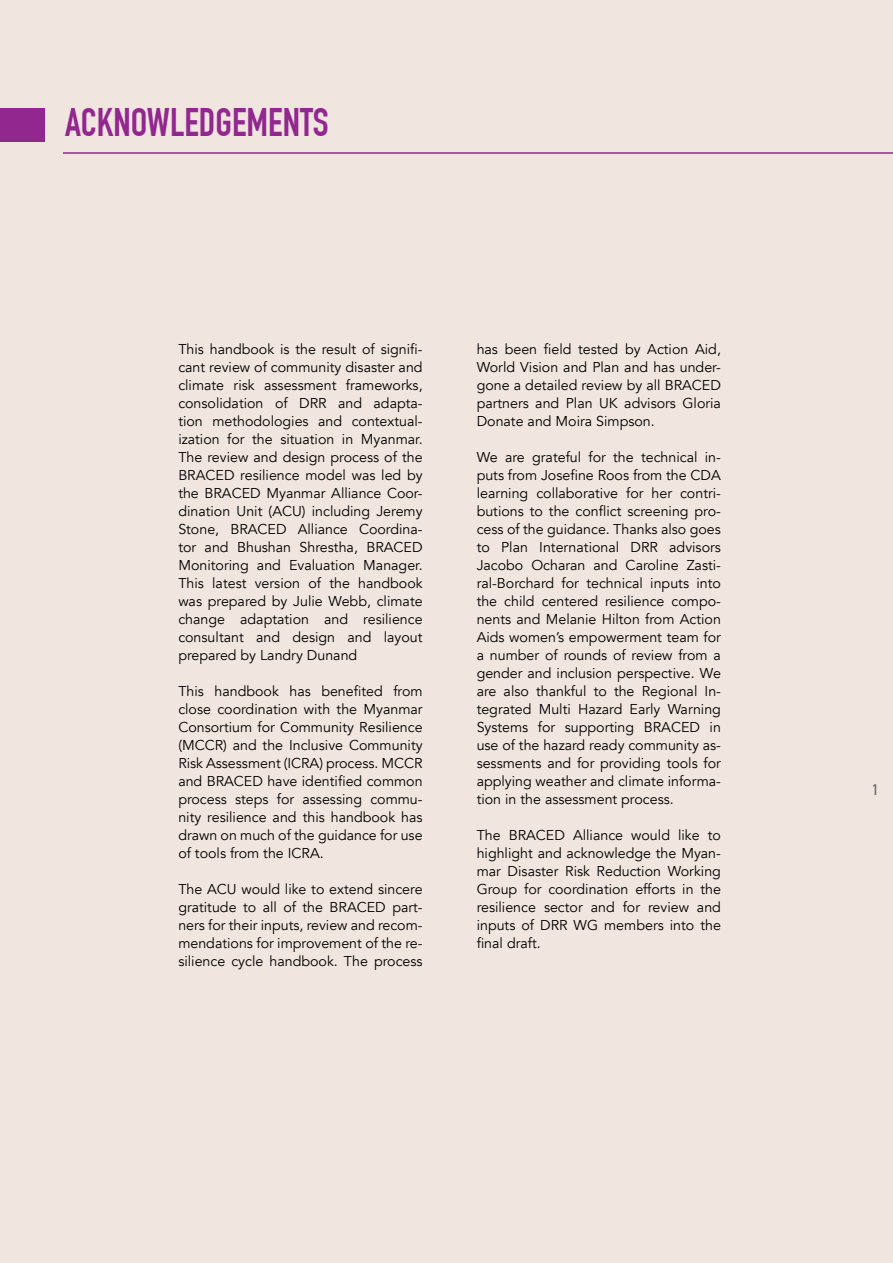
<style>
.page{position:relative;width:893px;height:1263px;background:#f1e5df}
.page>*{position:absolute;margin:0;border:0;box-sizing:border-box;transform-origin:0 0}
.t1{font:700 39px "DIN Condensed";color:#92278f}
.t2{font:700 15px "DIN Condensed";color:#6d6e71}
.t3{font:14.25px/18px "Avenir";color:#000;text-align:justify}
</style>
<div class="page">
<div style="left:0;top:108px;width:45px;height:34px;background:#92278f"></div>
<hr style="left:63px;top:152px;width:830px;height:2px;background:#92278f">
<h1 class="t1" style="left:65px;top:99px;width:265px">ACKNOWLEDGEMENTS</h1>
<p class="t3" style="left:178px;top:340px;width:246px">This handbook is the result of signifi&shy;cant review of community disaster and climate risk assessment frameworks, consolidation of DRR and adapta&shy;tion methodologies and contextual&shy;ization for the situation in Myanmar.<br>The review and design process of the BRACED resilience model was led by the BRACED Myanmar Alliance Coor&shy;dination Unit (ACU) including Jeremy Stone, BRACED Alliance Coordina&shy;tor and Bhushan Shrestha, BRACED Monitoring and Evaluation Manager.<br>This latest version of the handbook was prepared by Julie Webb, climate change adaptation and resilience consultant and design and layout prepared by Landry Dunand</p>
<p class="t3" style="left:178px;top:682px;width:246px">This handbook has benefited from close coordination with the Myanmar Consortium for Community Resilience (MCCR) and the Inclusive Community Risk Assessment (ICRA) process. MCCR and BRACED have identified common process steps for assessing commu&shy;nity resilience and this handbook has drawn on much of the guidance for use of tools from the ICRA.</p>
<p class="t3" style="left:178px;top:880px;width:246px">The ACU would like to extend sincere gratitude to all of the BRACED part&shy;ners for their inputs, review and recom&shy;mendations for improvement of the re&shy;silience cycle handbook. The process</p>
<p class="t3" style="left:477px;top:340px;width:246px">has been field tested by Action Aid, World Vision and Plan and has under&shy;gone a detailed review by all BRACED partners and Plan UK advisors Gloria Donate and Moira Simpson.</p>
<p class="t3" style="left:477px;top:448px;width:246px">We are grateful for the technical in&shy;puts from Josefine Roos from the CDA learning collaborative for her contri&shy;butions to the conflict screening pro&shy;cess of the guidance. Thanks also goes to Plan International DRR advisors Jacobo Ocharan and Caroline Zasti&shy;ral-Borchard for technical inputs into the child centered resilience compo&shy;nents and Melanie Hilton from Action Aids women’s empowerment team for a number of rounds of review from a gender and inclusion perspective. We are also thankful to the Regional In&shy;tegrated Multi Hazard Early Warning Systems for supporting BRACED in use of the hazard ready community as&shy;sessments and for providing tools for applying weather and climate informa&shy;tion in the assessment process.</p>
<p class="t3" style="left:477px;top:826px;width:246px">The BRACED Alliance would like to highlight and acknowledge the Myan&shy;mar Disaster Risk Reduction Working Group for coordination efforts in the resilience sector and for review and inputs of DRR WG members into the final draft.</p>
<p class="t2" style="left:872px;top:781px;width:7px">1</p>
</div>
